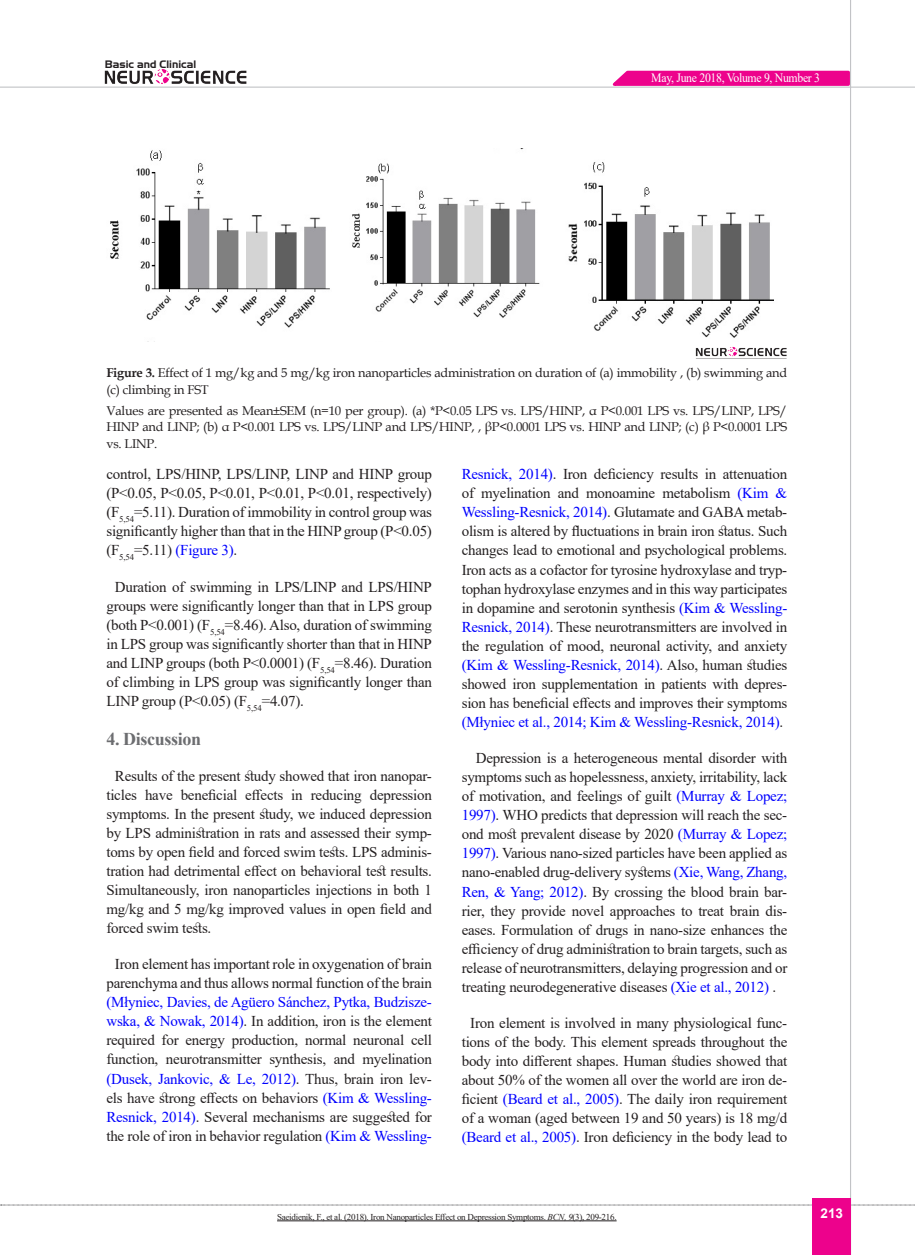
<style>
.page{position:relative;width:915px;height:1255px;background:#fff}
.page>*{position:absolute;margin:0;border:0;box-sizing:border-box;transform-origin:0 0}
.Titr-2{font:700 18px "Times New Roman";letter-spacing:-.02em;color:#6c6d70}
.matn-en{font:15px/19px "Times New Roman";letter-spacing:-.015em;color:#231f20;text-align:justify}
.t1{font:700 13.5px "Arial";color:#fff}
.zirnevis{font:12.75px/16.5px "Book Antiqua";letter-spacing:-.015em;color:#231f20}
.t2{font:12.75px "Times New Roman";letter-spacing:-.025em;color:#fff;scale:.92 1}
.t3{font:10.5px "Aero Regular SWFTE";color:#231f20}
.chart{font:9px "Times New Roman";letter-spacing:-.03em;color:#231f20}
.s1{font-weight:700}
.s2{color:#00f}
.s3{font-style:italic}
</style>
<div class="page">
<svg style="left:1px;top:1204px;width:914px;height:1px"></svg>
<hr style="left:849px;top:0;width:1px;height:1254px;background:#c2c3c6">
<hr style="left:0;top:87px;width:914px;height:1px;background:#c2c3c6">
<img style="left:104px;top:69px;width:143px;height:15px">
<div style="left:812px;top:1198px;width:38px;height:56px;background:#ed028c"></div>
<svg style="left:606px;top:69px;width:245px;height:18px;background:#ee34a2"></svg>
<img style="left:110px;top:150px;width:220px;height:192px">
<img style="left:695px;top:347px;width:92px;height:12px">
<img style="left:352px;top:149px;width:188px;height:169px">
<img style="left:568px;top:162px;width:206px;height:176px">
<hr style="left:277px;top:1220px;width:339px;height:1px;background:#231f20">
<p class="t3" style="left:105px;top:58px;width:93px">Basic and Clinical</p>
<p class="t2" style="left:651px;top:69px;width:185px">May, June 2018, Volume 9, Number 3</p>
<p class="zirnevis" style="left:106px;top:364px;width:682px"><span class="s1">Figure 3.</span> Effect of 1 mg/kg and 5 mg/kg iron nanoparticles administration on duration of (a) immobility , (b) swimming and (c) climbing in FST</p>
<p class="zirnevis" style="left:106px;top:401px;width:682px;text-align:justify">Values are presented as Mean±SEM (n=10 per group). (a) *P&lt;0.05 LPS vs. LPS/HINP, α P&lt;0.001 LPS vs. LPS/LINP, LPS/ HINP and LINP; (b) α P&lt;0.001 LPS vs. LPS/LINP and LPS/HINP, , βP&lt;0.0001 LPS vs. HINP and LINP; (c) β P&lt;0.0001 LPS vs. LINP.</p>
<p class="matn-en" style="left:106px;top:464px;width:327px">control, LPS/HINP, LPS/LINP, LINP and HINP group (P&lt;0.05, P&lt;0.05, P&lt;0.01, P&lt;0.01, P&lt;0.01, respectively) (F<sub>5,54</sub>=5.11). Duration of immobility in control group was significantly higher than that in the HINP group (P&lt;0.05) (F<sub>5,54</sub>=5.11) <span class="s2">(Figure 3)</span>.</p>
<p class="matn-en" style="left:106px;top:576px;width:327px;text-indent:9px">Duration of swimming in LPS/LINP and LPS/HINP groups were significantly longer than that in LPS group (both P&lt;0.001) (F<sub>5,54</sub>=8.46). Also, duration of swimming in LPS group was significantly shorter than that in HINP and LINP groups (both P&lt;0.0001) (F<sub>5,54</sub>=8.46). Duration of climbing in LPS group was significantly longer than LINP group (P&lt;0.05) (F<sub>5,54</sub>=4.07).</p>
<p class="Titr-2" style="left:106px;top:726px;width:96px">4. Discussion</p>
<p class="matn-en" style="left:106px;top:765px;width:327px;text-indent:9px">Results of the present study showed that iron nanopar&shy;ticles have beneficial effects in reducing depression symptoms. In the present study, we induced depression by LPS administration in rats and assessed their symp&shy;toms by open field and forced swim tests. LPS adminis&shy;tration had detrimental effect on behavioral test results.<br>Simultaneously, iron nanoparticles injections in both 1 mg/kg and 5 mg/kg improved values in open field and forced swim tests.</p>
<p class="matn-en" style="left:106px;top:954px;width:327px;text-align:center">Iron element has important role in oxygenation of brain parenchyma and thus allows normal function of the brain <span class="s2">(Młyniec, Davies, de Agüero Sánchez, Pytka, Budzisze&shy;wska, &amp; Nowak, 2014)</span>. In addition, iron is the element required for energy production, normal neuronal cell function, neurotransmitter synthesis, and myelination <span class="s2">(Dusek, Jankovic, &amp; Le, 2012)</span>. Thus, brain iron lev&shy;els have strong effects on behaviors <span class="s2">(Kim &amp; Wessling-Resnick, 2014)</span>. Several mechanisms are suggested for the role of iron in behavior regulation <span class="s2">(Kim &amp; Wessling-</span></p>
<p class="matn-en" style="left:461px;top:464px;width:327px"><span class="s2">Resnick, 2014)</span>. Iron deficiency results in attenuation of myelination and monoamine metabolism <span class="s2">(Kim &amp; Wessling-Resnick, 2014)</span>. Glutamate and GABA metab&shy;olism is altered by fluctuations in brain iron status. Such changes lead to emotional and psychological problems.<br>Iron acts as a cofactor for tyrosine hydroxylase and tryp&shy;tophan hydroxylase enzymes and in this way participates in dopamine and serotonin synthesis <span class="s2">(Kim &amp; Wessling-Resnick, 2014)</span>. These neurotransmitters are involved in the regulation of mood, neuronal activity, and anxiety <span class="s2">(Kim &amp; Wessling-Resnick, 2014)</span>. Also, human studies showed iron supplementation in patients with depres&shy;sion has beneficial effects and improves their symptoms <span class="s2">(Młyniec et al., 2014; Kim &amp; Wessling-Resnick, 2014)</span>.</p>
<p class="matn-en" style="left:461px;top:748px;width:327px;text-indent:14px">Depression is a heterogeneous mental disorder with symptoms such as hopelessness, anxiety, irritability, lack of motivation, and feelings of guilt <span class="s2">(Murray &amp; Lopez; 1997)</span>. WHO predicts that depression will reach the sec&shy;ond most prevalent disease by 2020 <span class="s2">(Murray &amp; Lopez; 1997)</span>. Various nano-sized particles have been applied as nano-enabled drug-delivery systems <span class="s2">(Xie, Wang, Zhang, Ren, &amp; Yang; 2012)</span>. By crossing the blood brain bar&shy;rier, they provide novel approaches to treat brain dis&shy;eases. Formulation of drugs in nano-size enhances the efficiency of drug administration to brain targets, such as release of neurotransmitters, delaying progression and or treating neurodegenerative diseases <span class="s2">(Xie et al., 2012)</span> .</p>
<p class="matn-en" style="left:461px;top:1012px;width:327px;text-align:center">Iron element is involved in many physiological func&shy;tions of the body. This element spreads throughout the body into different shapes. Human studies showed that about 50% of the women all over the world are iron de&shy;ficient <span class="s2">(Beard et al., 2005)</span>. The daily iron requirement of a woman (aged between 19 and 50 years) is 18 mg/d <span class="s2">(Beard et al., 2005)</span>. Iron deficiency in the body lead to</p>
<p class="chart" style="left:277px;top:1210px;width:341px">Saeidienik, F., et al. (2018). Iron Nanoparticles Effect on Depression Symptoms. <span class="s3">BCN, 9</span>(3), 209-216.</p>
<p class="t1" style="left:820px;top:1203px;width:24px">213</p>
</div>
